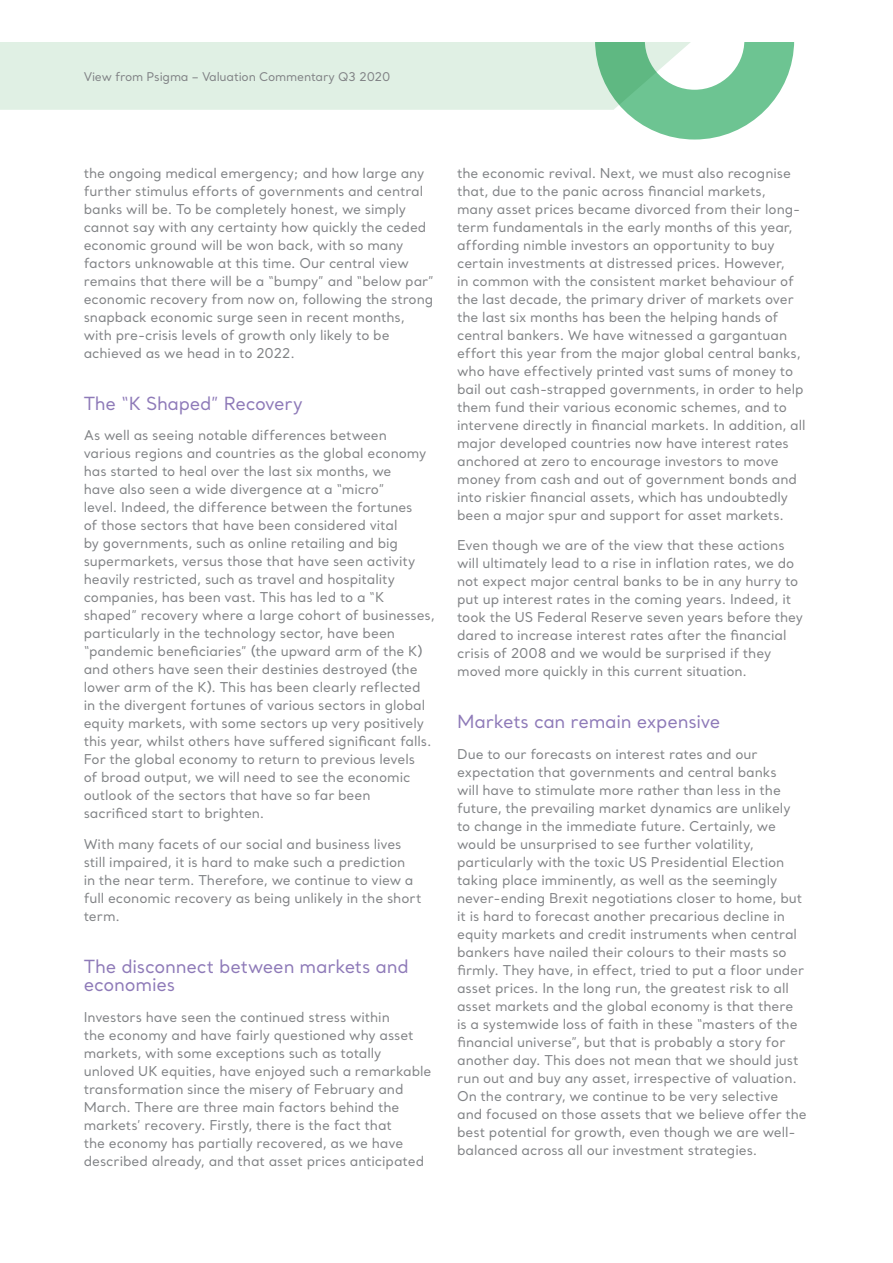
<style>
.page{position:relative;width:893px;height:1263px;background:#fff}
.page>*{position:absolute;margin:0;border:0;box-sizing:border-box;transform-origin:0 0}
.Main_Body_1__Last_Li{font:18px/18px "Santral";letter-spacing:-.015em;color:#8e7ab8}
.Main_Body_1__Last_Li-2{font:13.5px/18px "Santral";letter-spacing:-.005em;color:#808285}
.t1{font:12px "Santral";letter-spacing:-.015em;color:#808285}
</style>
<div class="page">
<div style="left:0;top:42px;width:595px;height:68px;background:#e0f0e4"></div>
<svg style="left:595px;top:42px;width:199px;height:98px"></svg>
<p class="t1" style="left:84px;top:69px;width:308px">View from Psigma – Valuation Commentary Q3 2020</p>
<p class="Main_Body_1__Last_Li-2" style="left:84px;top:163px;width:352px">the ongoing medical emergency; and how large any further stimulus efforts of governments and central banks will be. To be completely honest, we simply cannot say with any certainty how quickly the ceded economic ground will be won back, with so many factors unknowable at this time. Our central view remains that there will be a “bumpy” and “below par” economic recovery from now on, following the strong snapback economic surge seen in recent months, with pre-crisis levels of growth only likely to be achieved as we head in to 2022.</p>
<p class="Main_Body_1__Last_Li" style="left:84px;top:394px;width:220px">The “K Shaped” Recovery</p>
<p class="Main_Body_1__Last_Li-2" style="left:84px;top:426px;width:353px">As well as seeing notable differences between various regions and countries as the global economy has started to heal over the last six months, we<br>have also seen a wide divergence at a “micro”<br>level. Indeed, the difference between the fortunes<br>of those sectors that have been considered vital<br>by governments, such as online retailing and big supermarkets, versus those that have seen activity heavily restricted, such as travel and hospitality companies, has been vast. This has led to a “K shaped” recovery where a large cohort of businesses, particularly in the technology sector, have been “pandemic beneficiaries” (the upward arm of the K) and others have seen their destinies destroyed (the lower arm of the K). This has been clearly reflected in the divergent fortunes of various sectors in global equity markets, with some sectors up very positively this year, whilst others have suffered significant falls.<br>For the global economy to return to previous levels<br>of broad output, we will need to see the economic outlook of the sectors that have so far been sacrificed start to brighten.</p>
<p class="Main_Body_1__Last_Li-2" style="left:84px;top:835px;width:339px">With many facets of our social and business lives still impaired, it is hard to make such a prediction<br>in the near term. Therefore, we continue to view a full economic recovery as being unlikely in the short term.</p>
<p class="Main_Body_1__Last_Li" style="left:84px;top:957px;width:327px">The disconnect between markets and economies</p>
<p class="Main_Body_1__Last_Li-2" style="left:84px;top:1008px;width:349px">Investors have seen the continued stress within<br>the economy and have fairly questioned why asset markets, with some exceptions such as totally unloved UK equities, have enjoyed such a remarkable transformation since the misery of February and March. There are three main factors behind the markets’ recovery. Firstly, there is the fact that<br>the economy has partially recovered, as we have described already, and that asset prices anticipated</p>
<p class="Main_Body_1__Last_Li-2" style="left:457px;top:163px;width:350px">the economic revival. Next, we must also recognise that, due to the panic across financial markets,<br>many asset prices became divorced from their long&shy;term fundamentals in the early months of this year, affording nimble investors an opportunity to buy certain investments at distressed prices. However,<br>in common with the consistent market behaviour of the last decade, the primary driver of markets over the last six months has been the helping hands of central bankers. We have witnessed a gargantuan effort this year from the major global central banks, who have effectively printed vast sums of money to bail out cash-strapped governments, in order to help them fund their various economic schemes, and to intervene directly in financial markets. In addition, all major developed countries now have interest rates anchored at zero to encourage investors to move money from cash and out of government bonds and into riskier financial assets, which has undoubtedly been a major spur and support for asset markets.</p>
<p class="Main_Body_1__Last_Li-2" style="left:457px;top:536px;width:347px">Even though we are of the view that these actions will ultimately lead to a rise in inflation rates, we do not expect major central banks to be in any hurry to put up interest rates in the coming years. Indeed, it took the US Federal Reserve seven years before they dared to increase interest rates after the financial crisis of 2008 and we would be surprised if they moved more quickly in this current situation.</p>
<p class="Main_Body_1__Last_Li" style="left:457px;top:713px;width:265px">Markets can remain expensive</p>
<p class="Main_Body_1__Last_Li-2" style="left:457px;top:745px;width:351px">Due to our forecasts on interest rates and our expectation that governments and central banks<br>will have to stimulate more rather than less in the future, the prevailing market dynamics are unlikely to change in the immediate future. Certainly, we would be unsurprised to see further volatility, particularly with the toxic US Presidential Election taking place imminently, as well as the seemingly never-ending Brexit negotiations closer to home, but it is hard to forecast another precarious decline in equity markets and credit instruments when central bankers have nailed their colours to their masts so firmly. They have, in effect, tried to put a floor under asset prices. In the long run, the greatest risk to all asset markets and the global economy is that there<br>is a systemwide loss of faith in these “masters of the financial universe”, but that is probably a story for another day. This does not mean that we should just run out and buy any asset, irrespective of valuation.<br>On the contrary, we continue to be very selective and focused on those assets that we believe offer the best potential for growth, even though we are well&shy;balanced across all our investment strategies.</p>
</div>
